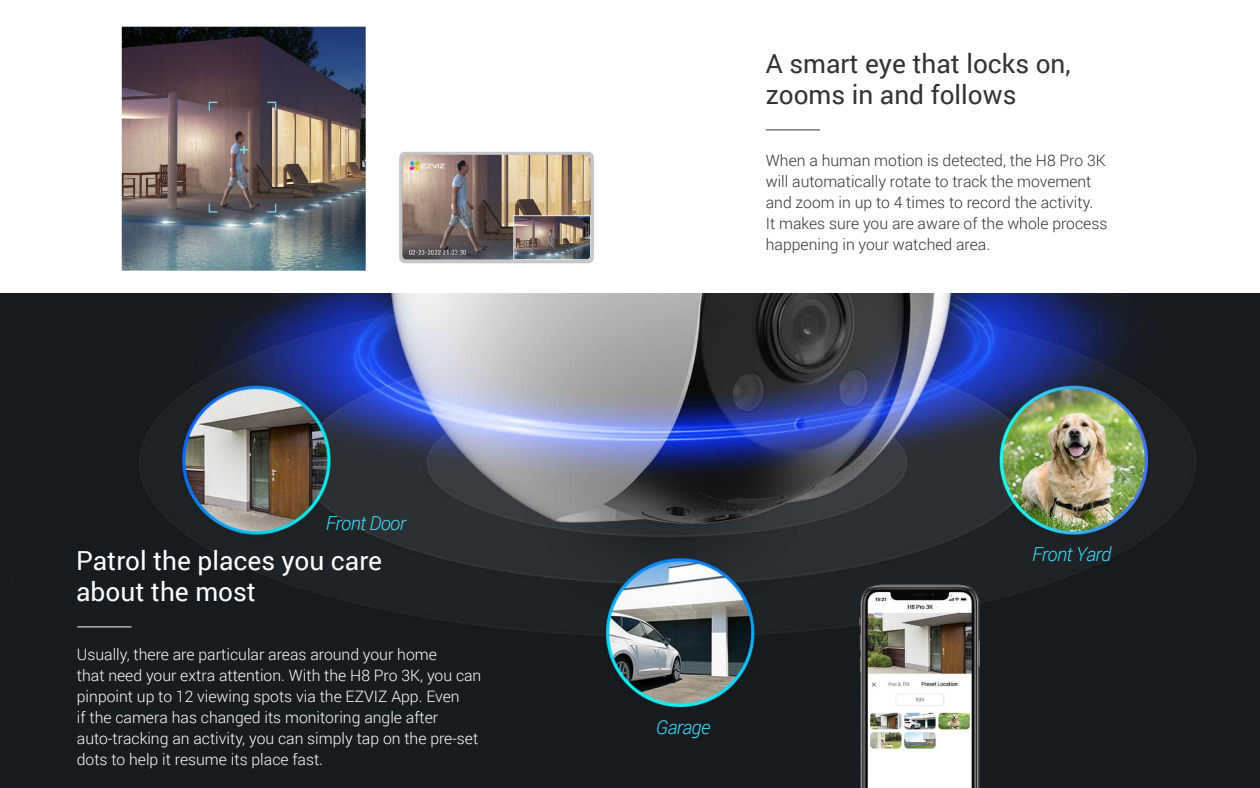
<style>
.page{position:relative;width:1260px;height:788px;background:#fff}
.page>*{position:absolute;margin:0;border:0;box-sizing:border-box;transform-origin:0 0}
.t1{font:26.25px/31.5px "Roboto";color:#333}
.t2{font:26.25px/31.5px "Roboto";color:#fff}
.t3{font:italic 300 19.25px "Roboto";letter-spacing:-.03em;color:#40dbfc}
.t4{font:300 15.75px/21px "Roboto";color:#fff}
.t5{font:300 15.75px/21px "Roboto";color:#333}
</style>
<div class="page">
<img style="left:0;top:294px;width:1260px;height:424px">
<div style="left:0;top:718px;width:1260px;height:70px;background:#191b1f"></div>
<hr style="left:77px;top:626px;width:55px;height:1px;background:#fff">
<hr style="left:766px;top:129px;width:54px;height:1px;background:#333">
<img style="left:837px;top:565px;width:172px;height:223px">
<img style="left:89px;top:26px;width:548px;height:294px">
<p class="t3" style="left:326px;top:510px;width:82px">Front Door</p>
<h1 class="t2" style="left:76px;top:544px;width:307px">Patrol the places you care about the most</h1>
<p class="t4" style="left:77px;top:643px;width:406px">Usually, there are particular areas around your home<br>that need your extra attention. With the H8 Pro 3K, you can pinpoint up to 12 viewing spots via the EZVIZ App. Even<br>if the camera has changed its monitoring angle after auto-tracking an activity, you can simply tap on the pre-set dots to help it resume its place fast.</p>
<h1 class="t1" style="left:766px;top:47px;width:306px">A smart eye that locks on, zooms in and follows</h1>
<p class="t5" style="left:766px;top:149px;width:343px">When a human motion is detected, the H8 Pro 3K will automatically rotate to track the movement and zoom in up to 4 times to record the activity.<br>It makes sure you are aware of the whole process happening in your watched area.</p>
<p class="t3" style="left:656px;top:713px;width:56px">Garage</p>
<p class="t3" style="left:1032px;top:541px;width:81px">Front Yard</p>
</div>
